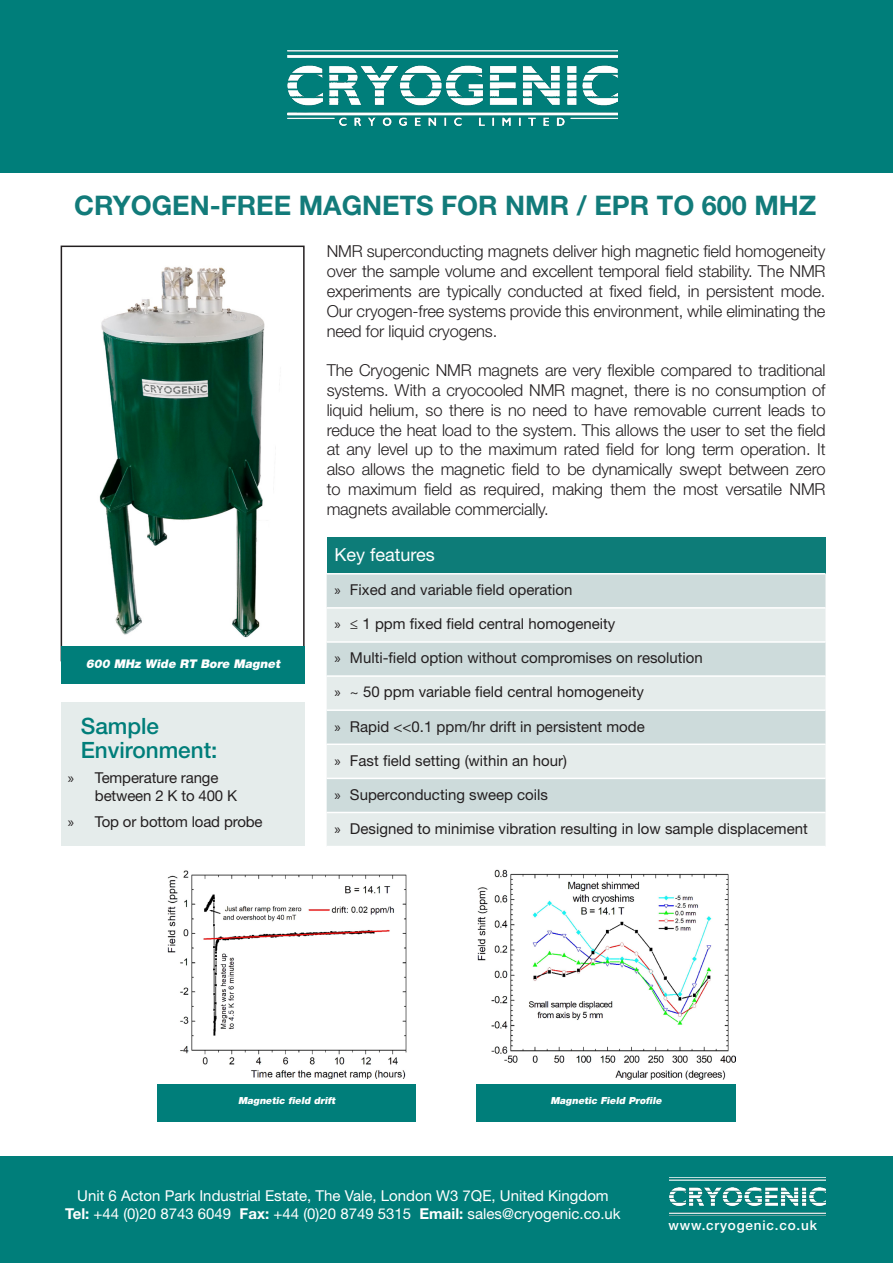
<style>
.page{position:relative;width:893px;height:1263px;background:#fff}
.page>*{position:absolute;margin:0;border:0;box-sizing:border-box;transform-origin:0 0}
.Bullets{font:700 27px "Helvetica Neue LT Std";color:#127b7a}
.body{font:500 22.5px "Helvetica Neue LT Std";color:#007e7a}
.Bullets-2{font:18px "Helvetica Neue LT Std";color:#fff}
.t1{font:300 16.5px/19.8px "Helvetica Neue LT Std";letter-spacing:-.01em;color:#231f20;text-align:justify}
.t2{font:15px/18px "Helvetica Neue LT Std";color:#231f20}
.t3{font:15px "Helvetica Neue LT Std";color:#fff}
.t4{font:500 13.5px "Helvetica Neue LT Std";letter-spacing:.06em;color:#fff}
.tint-panel-bullets{font:italic 900 12px "Helvetica Neue LT Std";color:#fff}
.tint-panel-bullets-2{font:italic 900 9.75px "Helvetica Neue LT Std";color:#fff}
.s1{font-family:"Myriad Pro"}
.s2{font-weight:700}
</style>
<div class="page">
<div style="left:61px;top:702px;width:244px;height:144px;background:#e5eceb"></div>
<div style="left:0;top:0;width:893px;height:172px;background:#007e7a"></div>
<img style="left:287px;top:50px;width:331px;height:75px">
<img style="left:99px;top:266px;width:166px;height:372px">
<div style="left:61px;top:246px;width:244px;height:415px;border:2px solid #231f20"></div>
<div style="left:327px;top:537px;width:498px;height:37px;background:#0d7c78"></div>
<div style="left:327px;top:574px;width:498px;height:33px;background:#cddbdb"></div>
<svg style="left:327px;top:609px;width:498px;height:237px;background:#dae4e4"></svg>
<hr style="left:327px;top:573px;width:498px;height:1px;background:#fff">
<hr style="left:327px;top:641px;width:498px;height:2px;background:#fff">
<hr style="left:327px;top:675px;width:498px;height:2px;background:#fff">
<hr style="left:327px;top:709px;width:498px;height:2px;background:#fff">
<hr style="left:327px;top:743px;width:498px;height:2px;background:#fff">
<hr style="left:327px;top:778px;width:498px;height:1px;background:#fff">
<hr style="left:327px;top:812px;width:498px;height:1px;background:#fff">
<img style="left:167px;top:870px;width:240px;height:208px">
<img style="left:477px;top:869px;width:258px;height:210px">
<div style="left:0;top:1157px;width:893px;height:106px;background:#007e7a"></div>
<div style="left:61px;top:646px;width:244px;height:38px;background:#007e7a"></div>
<img style="left:669px;top:1177px;width:156px;height:37px">
<div style="left:157px;top:1084px;width:258px;height:38px;background:#007e7a"></div>
<div style="left:476px;top:1084px;width:260px;height:38px;background:#007e7a"></div>
<p class="Bullets" style="left:74px;top:189px;width:744px">CRYOGEN-FREE MAGNETS FOR NMR / EPR TO 600 MHZ</p>
<p class="t1" style="left:327px;top:241px;width:500px">NMR superconducting magnets deliver high magnetic field homogeneity over the sample volume and excellent temporal field stability. The NMR experiments are typically conducted at fixed field, in persistent mode.<br>Our cryogen-free systems provide this environment, while eliminating the need for liquid cryogens.</p>
<p class="t1" style="left:327px;top:360px;width:500px">The Cryogenic NMR magnets are very flexible compared to traditional systems. With a cryocooled NMR magnet, there is no consumption of liquid helium, so there is no need to have removable current leads to reduce the heat load to the system. This allows the user to set the field at any level up to the maximum rated field for long term operation. It also allows the magnetic field to be dynamically swept between zero to maximum field as required, making them the most versatile NMR magnets available commercially.</p>
<p class="tint-panel-bullets" style="left:86px;top:657px;width:198px">600 MHz Wide RT Bore Magnet</p>
<p class="body" style="left:81px;top:712px;width:80px">Sample</p>
<p class="body" style="left:81px;top:736px;width:138px">Environment:</p>
<p class="t2" style="left:95px;top:768px;width:144px;text-indent:-27px"><span class="s1">»</span> Temperature range between 2 K to 400 K</p>
<p class="t2" style="left:68px;top:812px;width:196px"><span class="s1">»</span> Top or bottom load probe</p>
<p class="Bullets-2" style="left:334px;top:544px;width:102px">Key features</p>
<p class="t2" style="left:334px;top:581px;width:240px"><span class="s1">»</span> Fixed and variable field operation</p>
<p class="t2" style="left:334px;top:615px;width:283px"><span class="s1">»</span> ≤ 1 ppm fixed field central homogeneity</p>
<p class="t2" style="left:334px;top:649px;width:370px"><span class="s1">»</span> Multi-field option without compromises on resolution</p>
<p class="t2" style="left:334px;top:683px;width:311px"><span class="s1">»</span> ~ 50 ppm variable field central homogeneity</p>
<p class="t2" style="left:334px;top:717px;width:312px"><span class="s1">»</span> Rapid &lt;&lt;0.1 ppm/hr drift in persistent mode</p>
<p class="t2" style="left:334px;top:751px;width:234px"><span class="s1">»</span> Fast field setting (within an hour)</p>
<p class="t2" style="left:334px;top:785px;width:215px"><span class="s1">»</span> Superconducting sweep coils</p>
<p class="t2" style="left:334px;top:819px;width:475px"><span class="s1">»</span> Designed to minimise vibration resulting in low sample displacement</p>
<p class="tint-panel-bullets-2" style="left:238px;top:1095px;width:101px">Magnetic field drift</p>
<p class="tint-panel-bullets-2" style="left:550px;top:1095px;width:115px">Magnetic Field Profile</p>
<p class="t3" style="left:77px;top:1187px;width:533px">Unit 6 Acton Park Industrial Estate, The Vale, London W3 7QE, United Kingdom</p>
<p class="t3" style="left:65px;top:1205px;width:557px"><span class="s2">Tel:</span> +44 (0)20 8743 6049 <span class="s2">Fax:</span> +44 (0)20 8749 5315 <span class="s2">Email:</span> sales@cryogenic.co.uk</p>
<p class="t4" style="left:668px;top:1217px;width:150px">www.cryogenic.co.uk</p>
</div>
